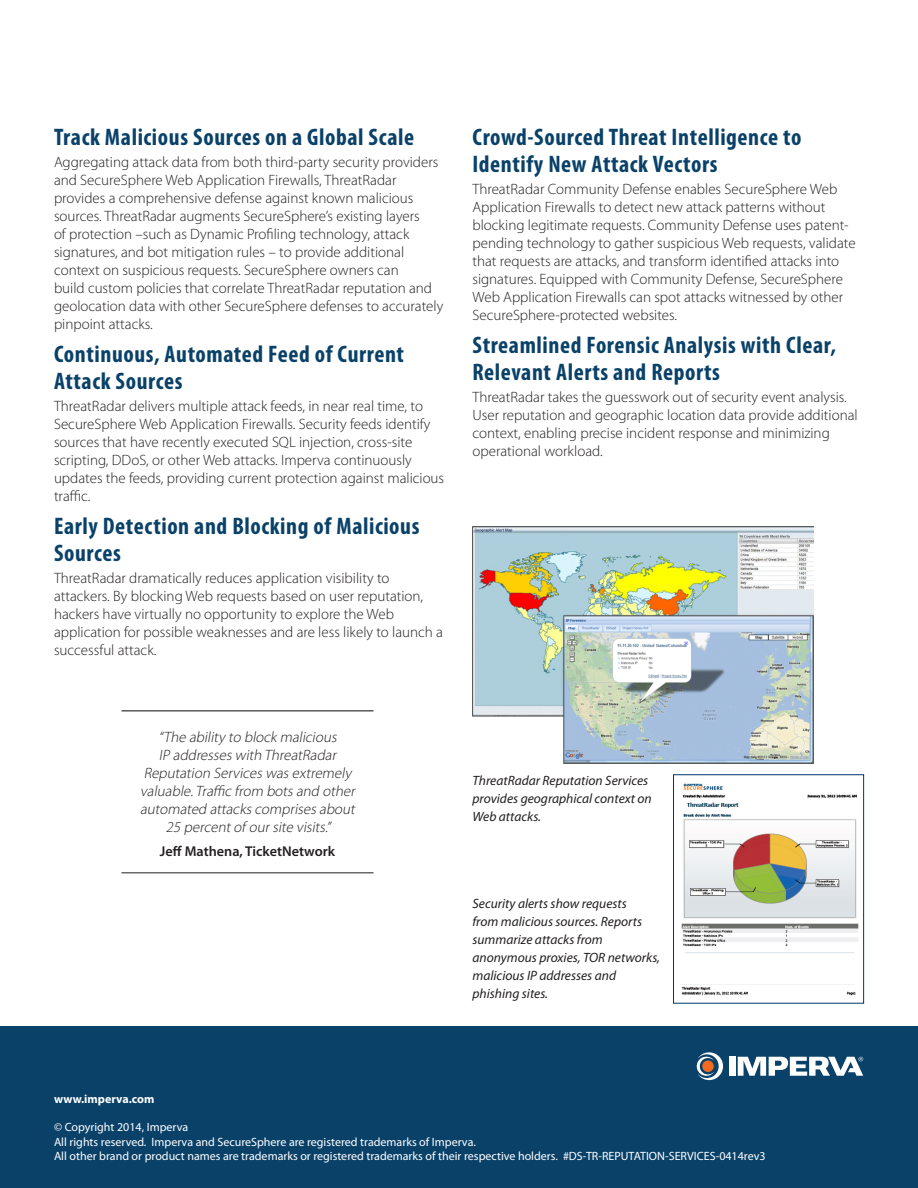
<style>
.page{position:relative;width:918px;height:1188px;background:#fff}
.page>*{position:absolute;margin:0;border:0;box-sizing:border-box;transform-origin:0 0}
.Subhead{font:700 condensed 24px/27px "Myriad Pro";letter-spacing:.025em;color:#094169}
.Body_type{font:300 15px/18px "Myriad Pro";color:#231f20}
.t1{font:italic 300 15px/18px "Myriad Pro";color:#231f20;text-align:center}
.Quote_name{font:600 14.25px "Myriad Pro";color:#231f20}
.t2{font:italic 13.5px/18px "Myriad Pro";color:#231f20}
.t3{font:12px/14.4px "Myriad Pro";color:#fff}
.t4{font:700 12px "Myriad Pro";color:#fff}
</style>
<div class="page">
<div style="left:0;top:1026px;width:918px;height:162px;background:#094169"></div>
<div style="left:729px;top:1057px;width:6px;height:19px;background:#fff"></div>
<svg style="left:738px;top:1057px;width:125px;height:19px"></svg>
<svg style="left:696px;top:1052px;width:27px;height:29px"></svg>
<div style="left:702px;top:1060px;width:12px;height:12px;background:#f36a21;border-radius:50%"></div>
<img style="left:472px;top:526px;width:342px;height:237px">
<img style="left:680px;top:783px;width:179px;height:213px">
<div style="left:673px;top:774px;width:191px;height:230px;border:1px solid #003667"></div>
<hr style="left:122px;top:710px;width:252px;height:1px;background:#231f20">
<hr style="left:122px;top:872px;width:252px;height:1px;background:#231f20">
<p class="Subhead" style="left:54px;top:123px;width:362px">Track Malicious Sources on a Global Scale</p>
<p class="Body_type" style="left:54px;top:153px;width:391px">Aggregating attack data from both third-party security providers and SecureSphere Web Application Firewalls, ThreatRadar provides a comprehensive defense against known malicious sources. ThreatRadar augments SecureSphere’s existing layers<br>of protection –such as Dynamic Profiling technology, attack signatures, and bot mitigation rules – to provide additional context on suspicious requests. SecureSphere owners can<br>build custom policies that correlate ThreatRadar reputation and geolocation data with other SecureSphere defenses to accurately pinpoint attacks.</p>
<p class="Subhead" style="left:54px;top:340px;width:352px">Continuous, Automated Feed of Current<br>Attack Sources</p>
<p class="Body_type" style="left:54px;top:397px;width:392px">ThreatRadar delivers multiple attack feeds, in near real time, to SecureSphere Web Application Firewalls. Security feeds identify sources that have recently executed SQL injection, cross-site scripting, DDoS, or other Web attacks. Imperva continuously updates the feeds, providing current protection against malicious traffic.</p>
<p class="Subhead" style="left:54px;top:512px;width:367px">Early Detection and Blocking of Malicious<br>Sources</p>
<p class="Body_type" style="left:54px;top:569px;width:391px">ThreatRadar dramatically reduces application visibility to attackers. By blocking Web requests based on user reputation, hackers have virtually no opportunity to explore the Web application for possible weaknesses and are less likely to launch a successful attack.</p>
<p class="Subhead" style="left:472px;top:123px;width:331px">Crowd-Sourced Threat Intelligence to<br>Identify New Attack Vectors</p>
<p class="Body_type" style="left:472px;top:180px;width:385px">ThreatRadar Community Defense enables SecureSphere Web Application Firewalls to detect new attack patterns without blocking legitimate requests. Community Defense uses patent&shy;pending technology to gather suspicious Web requests, validate that requests are attacks, and transform identified attacks into signatures. Equipped with Community Defense, SecureSphere Web Application Firewalls can spot attacks witnessed by other SecureSphere-protected websites.</p>
<p class="Subhead" style="left:472px;top:331px;width:365px">Streamlined Forensic Analysis with Clear,<br>Relevant Alerts and Reports</p>
<p class="Body_type" style="left:472px;top:388px;width:387px">ThreatRadar takes the guesswork out of security event analysis.<br>User reputation and geographic location data provide additional context, enabling precise incident response and minimizing operational workload.</p>
<p class="t1" style="left:140px;top:729px;width:219px">“The ability to block malicious<br>IP addresses with ThreatRadar Reputation Services was extremely valuable.Traffic from bots and other automated attacks comprises about 25 percentof oursite visits.”</p>
<p class="Quote_name" style="left:160px;top:842px;width:177px">Jeff Mathena, TicketNetwork</p>
<p class="t2" style="left:472px;top:771px;width:181px">ThreatRadar Reputation Services provides geographical context on<br>Web attacks.</p>
<p class="t2" style="left:472px;top:894px;width:189px">Security alerts show requests<br>from malicious sources. Reports summarize attacks from anonymous proxies, TOR networks, malicious IP addresses and phishing sites.</p>
<p class="t4" style="left:54px;top:1091px;width:102px">www.imperva.com</p>
<p class="t3" style="left:54px;top:1120px;width:713px">© Copyright 2014, Imperva<br>All rights reserved. Imperva and SecureSphere are registered trademarks of Imperva.<br>All other brand or product names are trademarks or registered trademarks of their respective holders. #DS-TR-REPUTATION-SERVICES-0414rev3</p>
</div>
